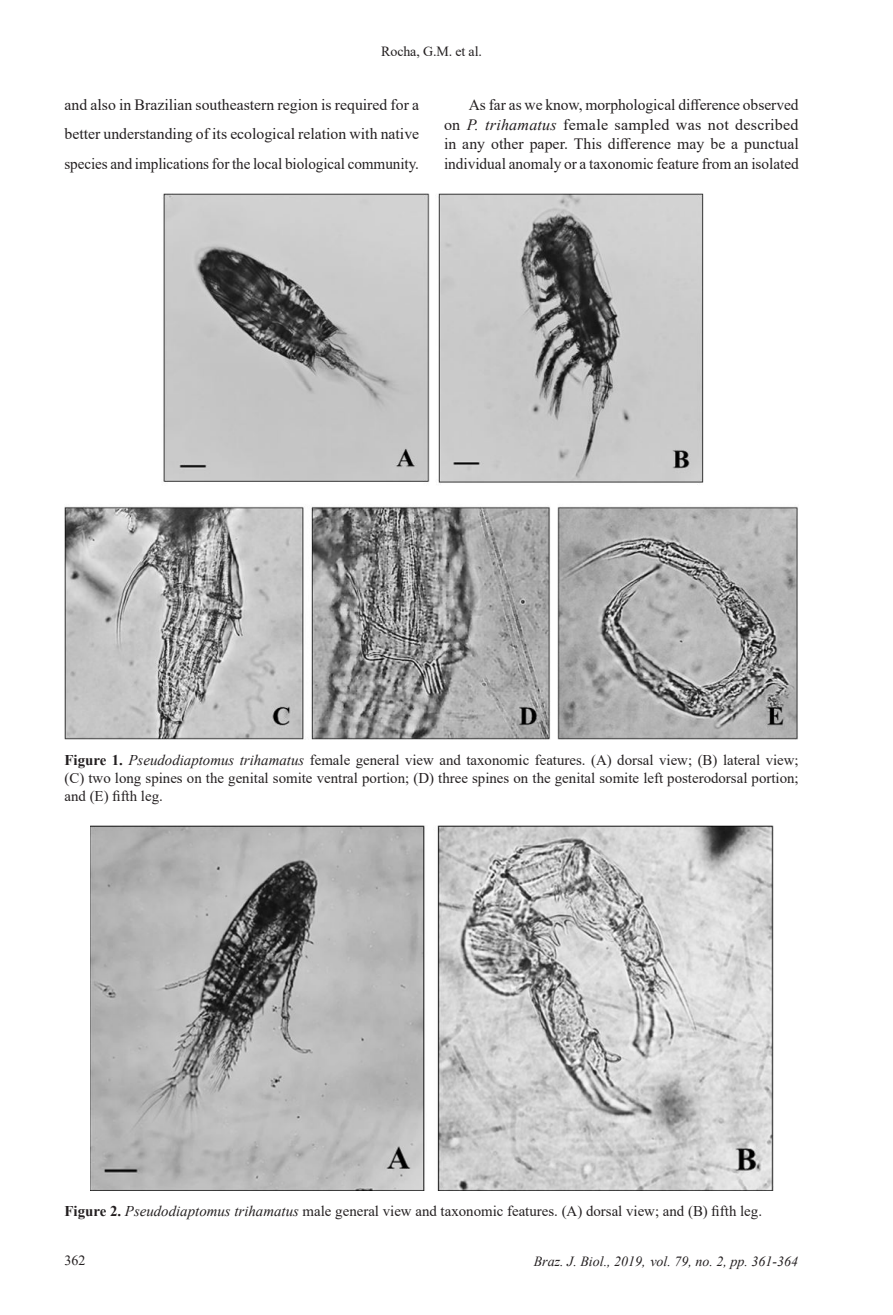
<style>
.page{position:relative;width:893px;height:1315px;background:#fff}
.page>*{position:absolute;margin:0;border:0;box-sizing:border-box;transform-origin:0 0}
.Paragraph{font:15.75px/19.4px "Times New Roman";letter-spacing:-.005em;color:#231f20;text-align:justify}
.FigureCaption{font:14.88px/17.8px "Times New Roman";color:#231f20;text-align:justify}
.t1{font:italic 14px "Times New Roman";color:#231f20}
.t2{font:14px "Times New Roman";letter-spacing:-.01em;color:#231f20}
.s1{font-style:italic}
.s2{font-weight:700}
</style>
<div class="page">
<img style="left:90px;top:826px;width:683px;height:364px">
<img style="left:64px;top:194px;width:734px;height:546px">
<p class="t2" style="left:381px;top:42px;width:102px">Rocha, G.M. et al.</p>
<p class="Paragraph" style="left:64px;top:90px;width:356px;line-height:29.2px">and also in Brazilian southeastern region is required for a better understanding of its ecological relation with native species and implications for the local biological community.</p>
<p class="Paragraph" style="left:444px;top:95px;width:356px;text-indent:25px">As far as we know, morphological difference observed on <span class="s1">P. trihamatus</span> female sampled was not described in any other paper. This difference may be a punctual individual anomaly or a taxonomic feature from an isolated</p>
<p class="FigureCaption" style="left:64px;top:750px;width:736px"><span class="s2">Figure 1.</span> <span class="s1">Pseudodiaptomus trihamatus</span> female general view and taxonomic features. (A) dorsal view; (B) lateral view; (C) two long spines on the genital somite ventral portion; (D) three spines on the genital somite left posterodorsal portion; and (E) fifth leg.</p>
<p class="FigureCaption" style="left:64px;top:1201px;width:699px"><span class="s2">Figure 2.</span> <span class="s1">Pseudodiaptomus trihamatus</span> male general view and taxonomic features. (A) dorsal view; and (B) fifth leg.</p>
<p class="t1" style="left:534px;top:1251px;width:266px">Braz. J. Biol., 2019, vol. 79, no. 2, pp. 361-364</p>
</div>
